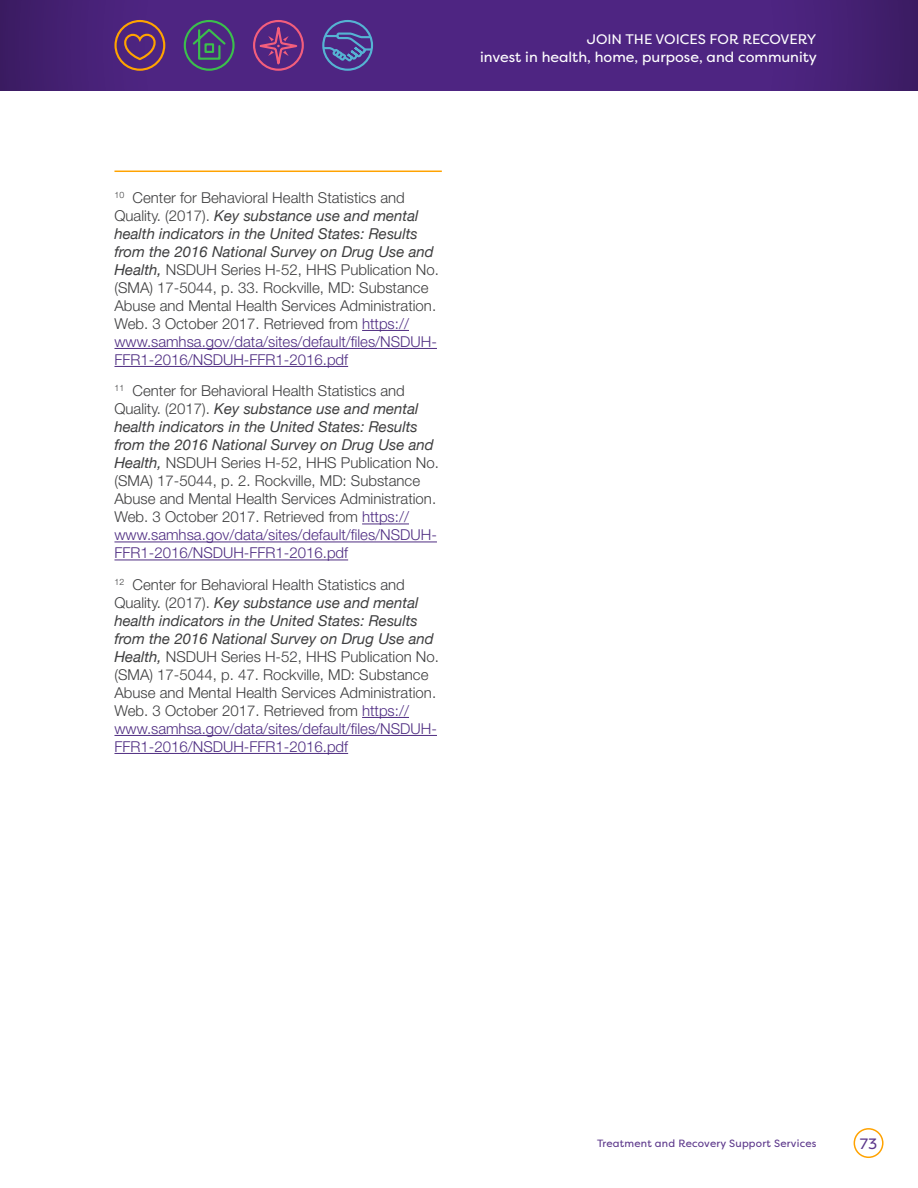
<style>
.page{position:relative;width:918px;height:1188px;background:#fff}
.page>*{position:absolute;margin:0;border:0;box-sizing:border-box;transform-origin:0 0}
.t1{font:300 15px/18px "Helvetica Neue LT Std";color:#3e3e3f}
.t2{font:15px "Filson Pro";color:#5b368a}
.t3{font:14.4px "Filson Pro";color:#fff}
.t4{font:13.8px "Filson Pro";color:#fff}
.t5{font:10.5px "Filson Pro";letter-spacing:.02em;color:#5b368a}
.s1{font-family:"Helvetica Neue";font-weight:400;font-style:italic}
.s2{color:#4f2d82}
</style>
<div class="page">
<div style="left:854px;top:1128px;width:30px;height:30px;border:2px solid #ffa300;border-radius:50%"></div>
<svg style="left:0;top:0;width:918px;height:91px;background:#4b247c"></svg>
<div style="left:184px;top:20px;width:51px;height:51px;border:2px solid #3bbf4c;border-radius:50%"></div>
<svg style="left:191px;top:27px;width:37px;height:34px"></svg>
<svg style="left:123px;top:33px;width:34px;height:28px"></svg>
<div style="left:114px;top:20px;width:51px;height:51px;border:2px solid #ffa300;border-radius:50%"></div>
<svg style="left:249px;top:16px;width:59px;height:58px;background:#6b2f80"></svg>
<div style="left:322px;top:20px;width:51px;height:51px;border:2px solid #55b3d3;border-radius:50%"></div>
<svg style="left:322px;top:31px;width:52px;height:33px;background:#50519b"></svg>
<hr style="left:362px;top:330px;width:47px;height:1px;background:#4f2d82">
<hr style="left:114px;top:348px;width:323px;height:1px;background:#4f2d82">
<hr style="left:114px;top:366px;width:234px;height:1px;background:#4f2d82">
<hr style="left:362px;top:524px;width:47px;height:1px;background:#4f2d82">
<hr style="left:114px;top:542px;width:323px;height:1px;background:#4f2d82">
<hr style="left:114px;top:560px;width:234px;height:1px;background:#4f2d82">
<hr style="left:362px;top:717px;width:47px;height:1px;background:#4f2d82">
<hr style="left:114px;top:735px;width:323px;height:1px;background:#4f2d82">
<hr style="left:114px;top:753px;width:234px;height:1px;background:#4f2d82">
<hr style="left:114px;top:171px;width:328px;height:1px;background:#ffa300">
<p class="t4" style="left:587px;top:30px;width:231px">JOIN THE VOICES FOR RECOVERY</p>
<p class="t3" style="left:480px;top:47px;width:338px">invest in health, home, purpose, and community</p>
<p class="t1" style="left:114px;top:188px;width:326px"><sup>10</sup> Center for Behavioral Health Statistics and Quality. (2017). <span class="s1">Key substance use and mental health indicators in the United States: Results from the 2016 National Survey on Drug Use and Health,</span> NSDUH Series H-52, HHS Publication No. (SMA) 17-5044, p. 33. Rockville, MD: Substance Abuse and Mental Health Services Administration.<br>Web. 3 October 2017. Retrieved from <span class="s2">https:// www.samhsa.gov/data/sites/default/files/NSDUH-FFR1-2016/NSDUH-FFR1-2016.pdf</span></p>
<p class="t1" style="left:114px;top:382px;width:326px"><sup>11</sup> Center for Behavioral Health Statistics and Quality. (2017). <span class="s1">Key substance use and mental health indicators in the United States: Results from the 2016 National Survey on Drug Use and Health,</span> NSDUH Series H-52, HHS Publication No. (SMA) 17-5044, p. 2. Rockville, MD: Substance Abuse and Mental Health Services Administration.<br>Web. 3 October 2017. Retrieved from <span class="s2">https:// www.samhsa.gov/data/sites/default/files/NSDUH-FFR1-2016/NSDUH-FFR1-2016.pdf</span></p>
<p class="t1" style="left:114px;top:575px;width:326px"><sup>12</sup> Center for Behavioral Health Statistics and Quality. (2017). <span class="s1">Key substance use and mental health indicators in the United States: Results from the 2016 National Survey on Drug Use and Health,</span> NSDUH Series H-52, HHS Publication No. (SMA) 17-5044, p. 47. Rockville, MD: Substance Abuse and Mental Health Services Administration.<br>Web. 3 October 2017. Retrieved from <span class="s2">https:// www.samhsa.gov/data/sites/default/files/NSDUH-FFR1-2016/NSDUH-FFR1-2016.pdf</span></p>
<p class="t5" style="left:597px;top:1136px;width:221px">Treatment and Recovery Support Services</p>
<p class="t2" style="left:860px;top:1133px;width:19px">73</p>
</div>
